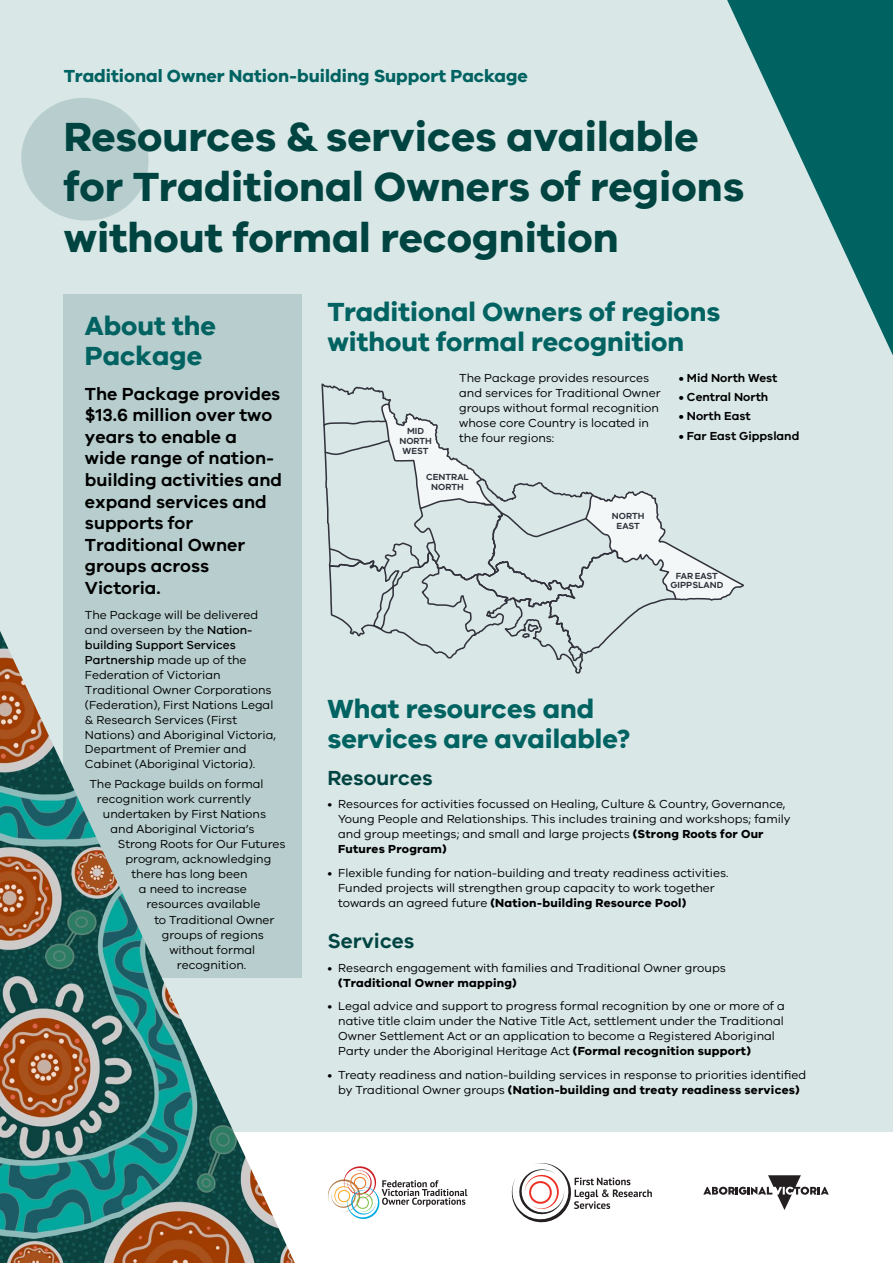
<style>
.page{position:relative;width:893px;height:1263px;background:#fff}
.page>*{position:absolute;margin:0;border:0;box-sizing:border-box;transform-origin:0 0}
.t1{font:700 42px/50.4px "VIC";color:#004441}
.t2{font:700 27px/30px "VIC";color:#006261}
.t3{font:600 21px "VIC";color:#004441}
.t4{font:600 18px/21.6px "VIC";color:#000}
.t5{font:700 18px "VIC";color:#006261}
.t6{font:12px/15px "VIC";color:#000}
.t7{font:600 12px "VIC";color:#000}
.t8{font:700 12px "VIC";letter-spacing:.02em;color:#000}
.t9{font:600 9.15px/9.8px "VIC";color:#32323c;text-align:center}
.s1{font-weight:500}
.s2{font-weight:700}
</style>
<div class="page">
<div style="left:0;top:0;width:893px;height:1132px;background:#d9e7e7"></div>
<svg style="left:21px;top:98px;width:128px;height:123px"></svg>
<svg style="left:727px;top:0;width:166px;height:356px"></svg>
<div style="left:64px;top:294px;width:238px;height:684px;background:#b8cece"></div>
<img style="left:0;top:631px;width:295px;height:632px">
<svg style="left:703px;top:1175px;width:126px;height:35px"></svg>
<svg style="left:328px;top:1166px;width:139px;height:53px"></svg>
<svg style="left:511px;top:1163px;width:141px;height:59px"></svg>
<svg style="left:321px;top:383px;width:422px;height:291px"></svg>
<h3 class="t5" style="left:64px;top:65px;width:466px">Traditional Owner Nation-building Support Package</h3>
<h1 class="t1" style="left:64px;top:110px;width:682px">Resources &amp; services available for Traditional Owners of regions without formal recognition</h1>
<h2 class="t2" style="left:85px;top:310px;width:133px">About the<br>Package</h2>
<h3 class="t4" style="left:85px;top:382px;width:199px">The Package provides $13.6 million over two years to enable a wide range of nation&shy;building activities and expand services and supports for<br>Traditional Owner groups across<br>Victoria.</h3>
<p class="t6" style="left:85px;top:607px;width:193px">The Package will be delivered and overseen by the <span class="s1">Nation&shy;building Support Services<br>Partnership</span> made up of the<br>Federation of Victorian<br>Traditional Owner Corporations (Federation), First Nations Legal &amp; Research Services (First<br>Nations) and Aboriginal Victoria,</p>
<p class="t6" style="left:85px;top:741px;width:172px">Department of Premier and<br>Cabinet (Aboriginal Victoria).</p>
<p class="t6" style="left:89px;top:776px;width:176px">The Package builds on formal</p>
<p class="t6" style="left:97px;top:791px;width:156px">recognition work currently</p>
<p class="t6" style="left:103px;top:806px;width:165px">undertaken by First Nations</p>
<p class="t6" style="left:110px;top:821px;width:146px">and Aboriginal Victoria’s</p>
<p class="t6" style="left:118px;top:836px;width:169px">Strong Roots for Our Futures</p>
<p class="t6" style="left:125px;top:851px;width:147px">program, acknowledging</p>
<p class="t6" style="left:131px;top:866px;width:118px">there has long been</p>
<p class="t6" style="left:139px;top:881px;width:109px">a need to increase</p>
<p class="t6" style="left:146px;top:896px;width:116px">resources available</p>
<p class="t6" style="left:154px;top:911px;width:122px">to Traditional Owner</p>
<p class="t6" style="left:162px;top:926px;width:104px">groups of regions</p>
<p class="t6" style="left:169px;top:941px;width:87px">without formal</p>
<p class="t6" style="left:177px;top:956px;width:71px">recognition.</p>
<h2 class="t2" style="left:327px;top:296px;width:395px">Traditional Owners of regions without formal recognition</h2>
<p class="t6" style="left:459px;top:370px;width:203px">The Package provides resources and services for Traditional Owner groups without formal recognition whose core Country is located in the four regions:</p>
<p class="t9" style="left:399px;top:426px;width:34px">MID<br>NORTH<br>WEST</p>
<p class="t9" style="left:426px;top:472px;width:45px">CENTRAL<br>NORTH</p>
<p class="t9" style="left:612px;top:511px;width:34px">NORTH<br>EAST</p>
<p class="t7" style="left:679px;top:371px;width:100px">• Mid North West</p>
<p class="t7" style="left:679px;top:390px;width:91px">• Central North</p>
<p class="t7" style="left:679px;top:409px;width:73px">• North East</p>
<p class="t7" style="left:679px;top:428px;width:122px">• Far East Gippsland</p>
<p class="t9" style="left:670px;top:570px;width:54px">FAR EAST<br>GIPPSLAND</p>
<h2 class="t2" style="left:327px;top:693px;width:305px">What resources and services are available?</h2>
<h3 class="t3" style="left:327px;top:765px;width:107px">Resources</h3>
<p class="t6" style="left:338px;top:796px;width:454px;text-indent:-11px">• Resources for activities focussed on Healing, Culture &amp; Country, Governance, Young People and Relationships. This includes training and workshops; family and group meetings; and small and large projects <span class="s2">(Strong Roots for Our Futures Program)</span></p>
<p class="t6" style="left:338px;top:865px;width:392px;text-indent:-11px">• Flexible funding for nation-building and treaty readiness activities.<br>Funded projects will strengthen group capacity to work together towards an agreed future <span class="s2">(Nation-building Resource Pool)</span></p>
<h3 class="t3" style="left:327px;top:928px;width:88px">Services</h3>
<p class="t6" style="left:327px;top:960px;width:400px">• Research engagement with families and Traditional Owner groups</p>
<p class="t8" style="left:338px;top:975px;width:180px">(Traditional Owner mapping)</p>
<p class="t6" style="left:338px;top:998px;width:448px;text-indent:-11px">• Legal advice and support to progress formal recognition by one or more of a native title claim under the Native Title Act, settlement under the Traditional Owner Settlement Act or an application to become a Registered Aboriginal Party under the Aboriginal Heritage Act <span class="s2">(Formal recognition support)</span></p>
<p class="t6" style="left:327px;top:1067px;width:480px;text-align:center">• Treaty readiness and nation-building services in response to priorities identified by Traditional Owner groups <span class="s2">(Nation-building and treaty readiness services)</span></p>
</div>
